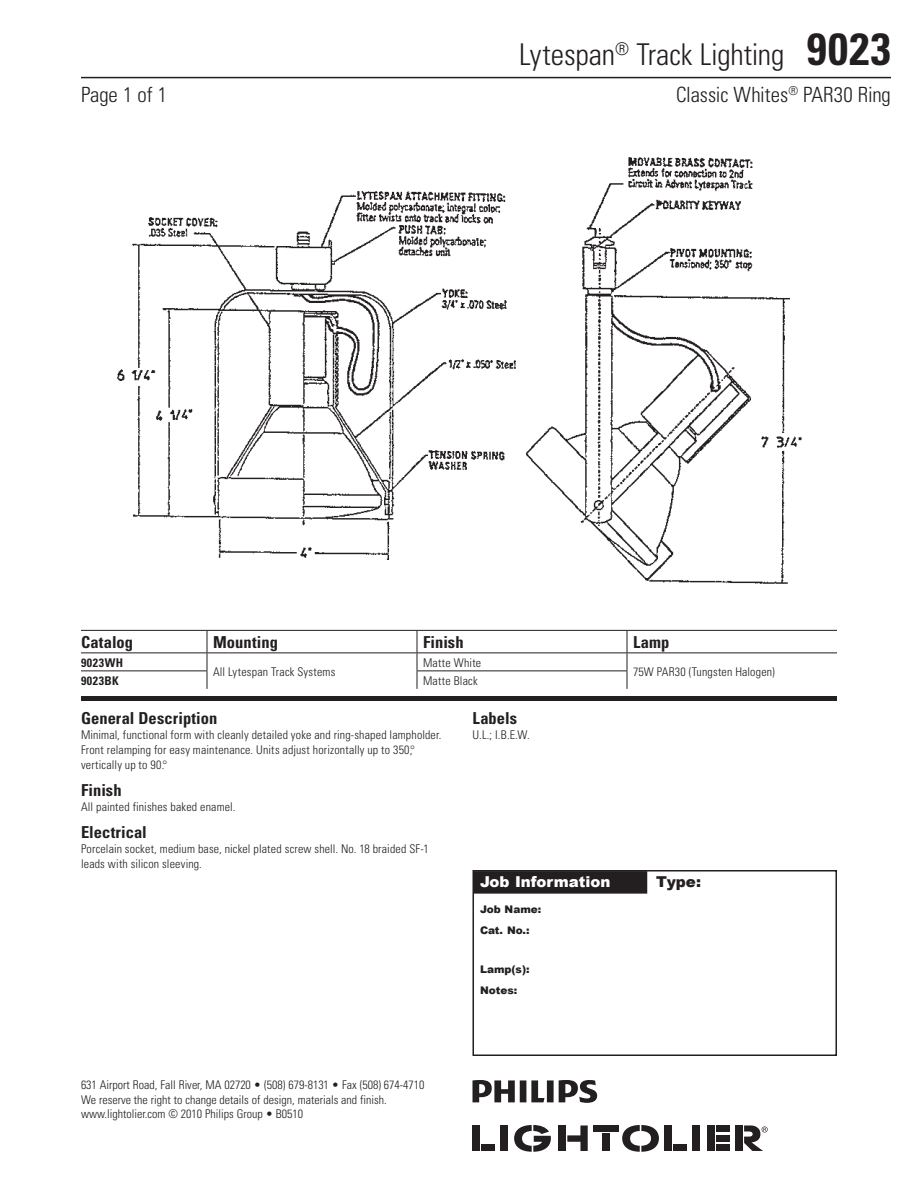
<style>
.page{position:relative;width:918px;height:1188px;background:#fff}
.page>*{position:absolute;margin:0;border:0;box-sizing:border-box;transform-origin:0 0}
.Title_A__20_30{font:300 condensed 30px "Univers";letter-spacing:-.005em;color:#231f20}
.Title_B{font:300 condensed 21px "Univers";letter-spacing:-.005em;color:#231f20}
.Copy_Head{font:700 condensed 16.5px "Univers";letter-spacing:.005em;color:#231f20}
.Table_Line_B__U67{font:700 condensed 16.5px "Univers";letter-spacing:.005em;color:#231f20}
.t1{font:900 15px "Arial";color:#fff}
.t2{font:900 15px "Arial";color:#231f20}
.Copy_Text{font:300 condensed 12px/15px "Univers";letter-spacing:.005em;color:#231f20}
.Table_Line_D__U47_no{font:300 condensed 12px "Univers";letter-spacing:.015em;color:#231f20}
.Table_Line_D__U47_no-2{font:700 condensed 12px "Univers";letter-spacing:.05em;color:#231f20}
.t3{font:900 10.5px "Arial";color:#231f20}
.s1{font-weight:700;font-size:45px}
</style>
<div class="page">
<div style="left:474px;top:871px;width:173px;height:23px;background:#231f20"></div>
<div style="left:472px;top:870px;width:365px;height:186px;border:2px solid #231f20"></div>
<hr style="left:81px;top:77px;width:810px;height:1px;background:#231f20">
<div style="left:472px;top:1125px;width:8px;height:26px;background:#231f20"></div>
<div style="left:500px;top:1125px;width:8px;height:26px;background:#231f20"></div>
<div style="left:558px;top:1125px;width:8px;height:26px;background:#231f20"></div>
<svg style="left:567px;top:1125px;width:21px;height:26px"></svg>
<div style="left:593px;top:1125px;width:26px;height:7px;background:#231f20"></div>
<div style="left:664px;top:1125px;width:8px;height:26px;background:#231f20"></div>
<div style="left:673px;top:1145px;width:14px;height:6px;background:#231f20"></div>
<div style="left:707px;top:1125px;width:8px;height:26px;background:#231f20"></div>
<div style="left:716px;top:1145px;width:13px;height:6px;background:#231f20"></div>
<div style="left:716px;top:1135px;width:13px;height:7px;background:#231f20"></div>
<div style="left:716px;top:1125px;width:13px;height:7px;background:#231f20"></div>
<div style="left:736px;top:1125px;width:7px;height:26px;background:#231f20"></div>
<div style="left:693px;top:1125px;width:7px;height:26px;background:#231f20"></div>
<div style="left:603px;top:1134px;width:7px;height:17px;background:#231f20"></div>
<div style="left:482px;top:1145px;width:13px;height:6px;background:#231f20"></div>
<svg style="left:744px;top:1125px;width:24px;height:26px"></svg>
<svg style="left:622px;top:1125px;width:37px;height:27px"></svg>
<svg style="left:514px;top:1125px;width:37px;height:27px"></svg>
<svg style="left:472px;top:1080px;width:125px;height:23px"></svg>
<hr style="left:81px;top:696px;width:756px;height:4px;background:#231f20">
<hr style="left:81px;top:630px;width:126px;height:1px;background:#231f20">
<hr style="left:207px;top:630px;width:210px;height:1px;background:#231f20">
<hr style="left:417px;top:630px;width:210px;height:1px;background:#231f20">
<hr style="left:627px;top:630px;width:210px;height:1px;background:#231f20">
<hr style="left:81px;top:652px;width:126px;height:1px;background:#231f20">
<hr style="left:207px;top:652px;width:210px;height:1px;background:#231f20">
<hr style="left:417px;top:652px;width:210px;height:1px;background:#231f20">
<hr style="left:627px;top:652px;width:210px;height:1px;background:#231f20">
<hr style="left:81px;top:670px;width:126px;height:1px;background:#231f20">
<svg style="left:207px;top:631px;width:1px;height:58px"></svg>
<hr style="left:417px;top:670px;width:210px;height:1px;background:#231f20">
<svg style="left:417px;top:631px;width:1px;height:58px"></svg>
<svg style="left:627px;top:631px;width:1px;height:58px"></svg>
<img style="left:117px;top:157px;width:685px;height:427px">
<p class="Title_A__20_30" style="left:519px;top:36px;width:373px">Lytespan<sup>®</sup> Track Lighting <span class="s1">9023</span></p>
<p class="Title_B" style="left:81px;top:82px;width:88px">Page 1 of 1</p>
<p class="Title_B" style="left:676px;top:82px;width:216px">Classic Whites<sup>®</sup> PAR30 Ring</p>
<p class="Table_Line_B__U67" style="left:81px;top:632px;width:54px">Catalog</p>
<p class="Table_Line_B__U67" style="left:213px;top:632px;width:67px">Mounting</p>
<p class="Table_Line_B__U67" style="left:423px;top:632px;width:42px">Finish</p>
<p class="Table_Line_B__U67" style="left:633px;top:632px;width:38px">Lamp</p>
<p class="Table_Line_D__U47_no-2" style="left:81px;top:655px;width:44px">9023WH</p>
<p class="Table_Line_D__U47_no" style="left:213px;top:664px;width:124px">All Lytespan Track Systems</p>
<p class="Table_Line_D__U47_no" style="left:423px;top:655px;width:60px">Matte White</p>
<p class="Table_Line_D__U47_no" style="left:633px;top:664px;width:143px">75W PAR30 (Tungsten Halogen)</p>
<p class="Table_Line_D__U47_no-2" style="left:81px;top:673px;width:39px">9023BK</p>
<p class="Table_Line_D__U47_no" style="left:423px;top:673px;width:56px">Matte Black</p>
<p class="Copy_Head" style="left:81px;top:708px;width:138px">General Description</p>
<p class="Copy_Text" style="left:81px;top:727px;width:362px">Minimal, functional form with cleanly detailed yoke and ring-shaped lampholder.<br>Front relamping for easy maintenance. Units adjust horizontally up to 350,° vertically up to 90.°</p>
<p class="Copy_Head" style="left:81px;top:780px;width:42px">Finish</p>
<p class="Copy_Text" style="left:81px;top:799px;width:156px">All painted finishes baked enamel.</p>
<p class="Copy_Head" style="left:81px;top:822px;width:67px">Electrical</p>
<p class="Copy_Text" style="left:81px;top:841px;width:349px">Porcelain socket, medium base, nickel plated screw shell. No. 18 braided SF-1 leads with silicon sleeving.</p>
<p class="Copy_Head" style="left:472px;top:708px;width:46px">Labels</p>
<p class="Copy_Text" style="left:472px;top:727px;width:59px">U.L.; I.B.E.W.</p>
<p class="t1" style="left:480px;top:874px;width:132px">Job Information</p>
<p class="t2" style="left:656px;top:874px;width:46px">Type:</p>
<p class="t3" style="left:480px;top:903px;width:63px">Job Name:</p>
<p class="t3" style="left:480px;top:924px;width:51px">Cat. No.:</p>
<p class="t3" style="left:480px;top:963px;width:51px">Lamp(s):</p>
<p class="t3" style="left:480px;top:984px;width:39px">Notes:</p>
<p class="Copy_Text" style="left:81px;top:1077px;width:345px">631 Airport Road, Fall River, MA 02720 • (508) 679-8131 • Fax (508) 674-4710</p>
<p class="Copy_Text" style="left:81px;top:1092px;width:307px">We reserve the right to change details of design, materials and finish.</p>
<p class="Copy_Text" style="left:81px;top:1106px;width:224px">www.lightolier.com © 2010 Philips Group • B0510</p>
</div>
